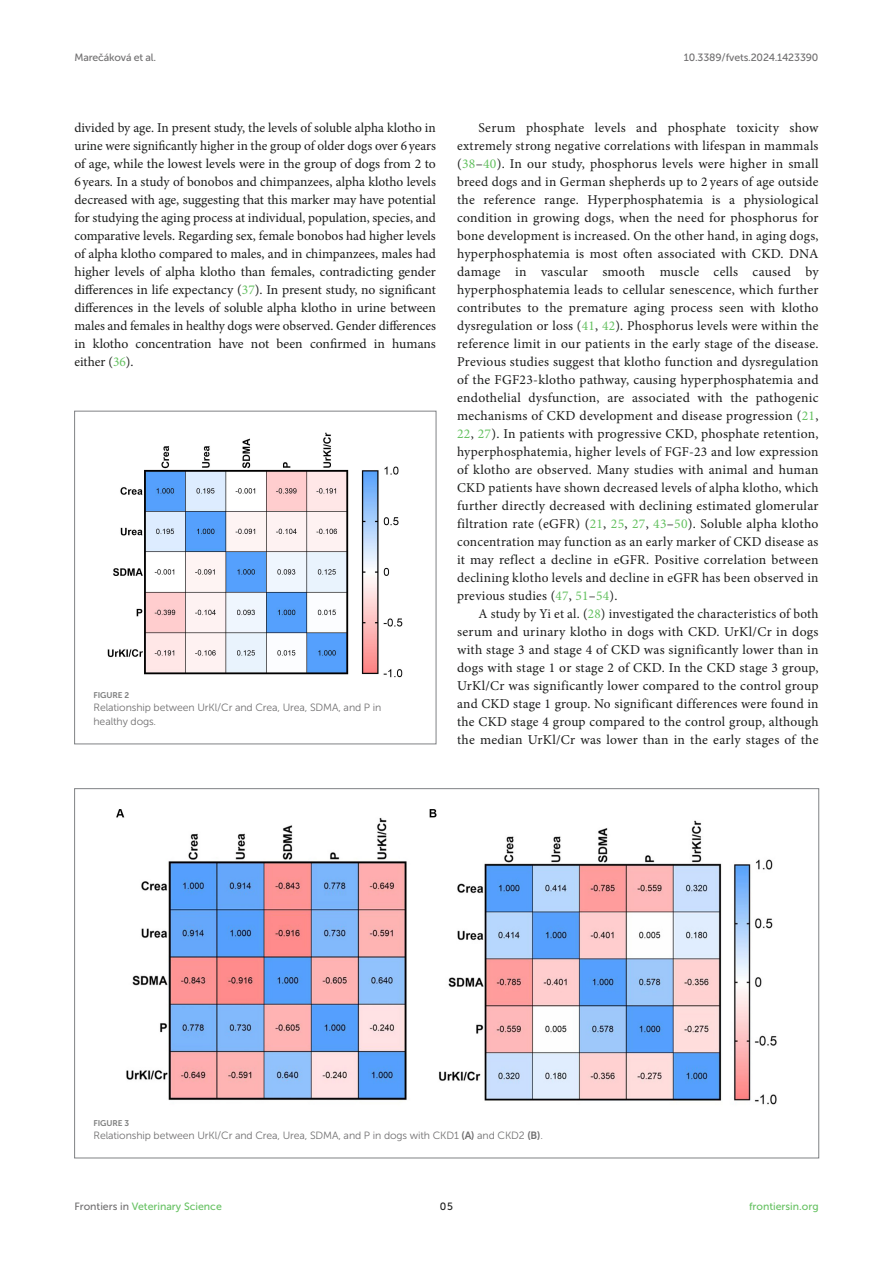
<style>
.page{position:relative;width:893px;height:1263px;background:#fff}
.page>*{position:absolute;margin:0;border:0;box-sizing:border-box;transform-origin:0 0}
.TEXT{font:13.5px/18px "Minion Pro";letter-spacing:.015em;color:#1b1c1b;text-align:justify}
.FIG_LEG{font:10.5px/13.5px "Museo Sans 300";letter-spacing:-.01em;color:#706f70}
.t1{font:10.5px "Museo Sans 500";color:#65c161}
.t2{font:10.5px "Museo Sans 500";letter-spacing:-.015em;color:#706f70}
.t3{font:10.5px "Museo Sans 500";color:#1b1c1b}
.FIG_HD{font:8.25px "Museo Sans 700";letter-spacing:-.01em;color:#7e7f7f}
.s1{color:#65c161}
.s2{font-family:"Museo Sans 700"}
.s3{color:#706f70}
</style>
<div class="page">
<img style="left:107px;top:432px;width:296px;height:246px">
<div style="left:74px;top:411px;width:362px;height:333px;border:1px solid #808285"></div>
<img style="left:116px;top:809px;width:661px;height:296px">
<p class="t2" style="left:74px;top:51px;width:83px">Marečáková et al.</p>
<p class="t2" style="left:684px;top:51px;width:136px">10.3389/fvets.2024.1423390</p>
<p class="TEXT" style="left:74px;top:119px;width:363px">divided by age. In present study, the levels of soluble alpha klotho in urine were significantly higher in the group of older dogs over 6 years of age, while the lowest levels were in the group of dogs from 2 to 6 years. In a study of bonobos and chimpanzees, alpha klotho levels decreased with age, suggesting that this marker may have potential for studying the aging process at individual, population, species, and comparative levels. Regarding sex, female bonobos had higher levels of alpha klotho compared to males, and in chimpanzees, males had higher levels of alpha klotho than females, contradicting gender differences in life expectancy (<span class="s1">37</span>). In present study, no significant differences in the levels of soluble alpha klotho in urine between males and females in healthy dogs were observed. Gender differences in klotho concentration have not been confirmed in humans either (<span class="s1">36</span>).</p>
<p class="TEXT" style="left:457px;top:119px;width:363px;text-indent:21px">Serum phosphate levels and phosphate toxicity show extremely strong negative correlations with lifespan in mammals (<span class="s1">38</span>–<span class="s1">40</span>). In our study, phosphorus levels were higher in small breed dogs and in German shepherds up to 2 years of age outside the reference range. Hyperphosphatemia is a physiological condition in growing dogs, when the need for phosphorus for bone development is increased. On the other hand, in aging dogs, hyperphosphatemia is most often associated with CKD. DNA damage in vascular smooth muscle cells caused by hyperphosphatemia leads to cellular senescence, which further contributes to the premature aging process seen with klotho dysregulation or loss (<span class="s1">41</span>, <span class="s1">42</span>). Phosphorus levels were within the reference limit in our patients in the early stage of the disease.<br>Previous studies suggest that klotho function and dysregulation of the FGF23-klotho pathway, causing hyperphosphatemia and endothelial dysfunction, are associated with the pathogenic mechanisms of CKD development and disease progression (<span class="s1">21</span>, <span class="s1">22</span>, <span class="s1">27</span>). In patients with progressive CKD, phosphate retention, hyperphosphatemia, higher levels of FGF-23 and low expression of klotho are observed. Many studies with animal and human CKD patients have shown decreased levels of alpha klotho, which further directly decreased with declining estimated glomerular filtration rate (eGFR) (<span class="s1">21</span>, <span class="s1">25</span>, <span class="s1">27</span>, <span class="s1">43</span>–<span class="s1">50</span>). Soluble alpha klotho concentration may function as an early marker of CKD disease as it may reflect a decline in eGFR. Positive correlation between declining klotho levels and decline in eGFR has been observed in previous studies (<span class="s1">47</span>, <span class="s1">51</span>–<span class="s1">54</span>).</p>
<p class="TEXT" style="left:457px;top:605px;width:363px;text-indent:21px">A study by Yi et al. (<span class="s1">28</span>) investigated the characteristics of both serum and urinary klotho in dogs with CKD. UrKl/Cr in dogs with stage 3 and stage 4 of CKD was significantly lower than in dogs with stage 1 or stage 2 of CKD. In the CKD stage 3 group, UrKl/Cr was significantly lower compared to the control group and CKD stage 1 group. No significant differences were found in the CKD stage 4 group compared to the control group, although the median UrKl/Cr was lower than in the early stages of the</p>
<p class="FIG_HD" style="left:94px;top:690px;width:37px">FIGURE 2</p>
<p class="FIG_LEG" style="left:94px;top:701px;width:289px">Relationship between UrKl/Cr and Crea, Urea, SDMA, and P in healthy dogs.</p>
<p class="FIG_HD" style="left:94px;top:1118px;width:37px">FIGURE 3</p>
<p class="FIG_LEG" style="left:94px;top:1129px;width:451px">Relationship between UrKl/Cr and Crea, Urea, SDMA, and P in dogs with CKD1 <span class="s2">(A)</span> and CKD2 <span class="s2">(B)</span>.</p>
<p class="t1" style="left:74px;top:1200px;width:149px"><span class="s3">Frontiers in</span> Veterinary Science</p>
<p class="t3" style="left:440px;top:1200px;width:14px">05</p>
<p class="t1" style="left:749px;top:1200px;width:71px">frontiersin.org</p>
</div>
